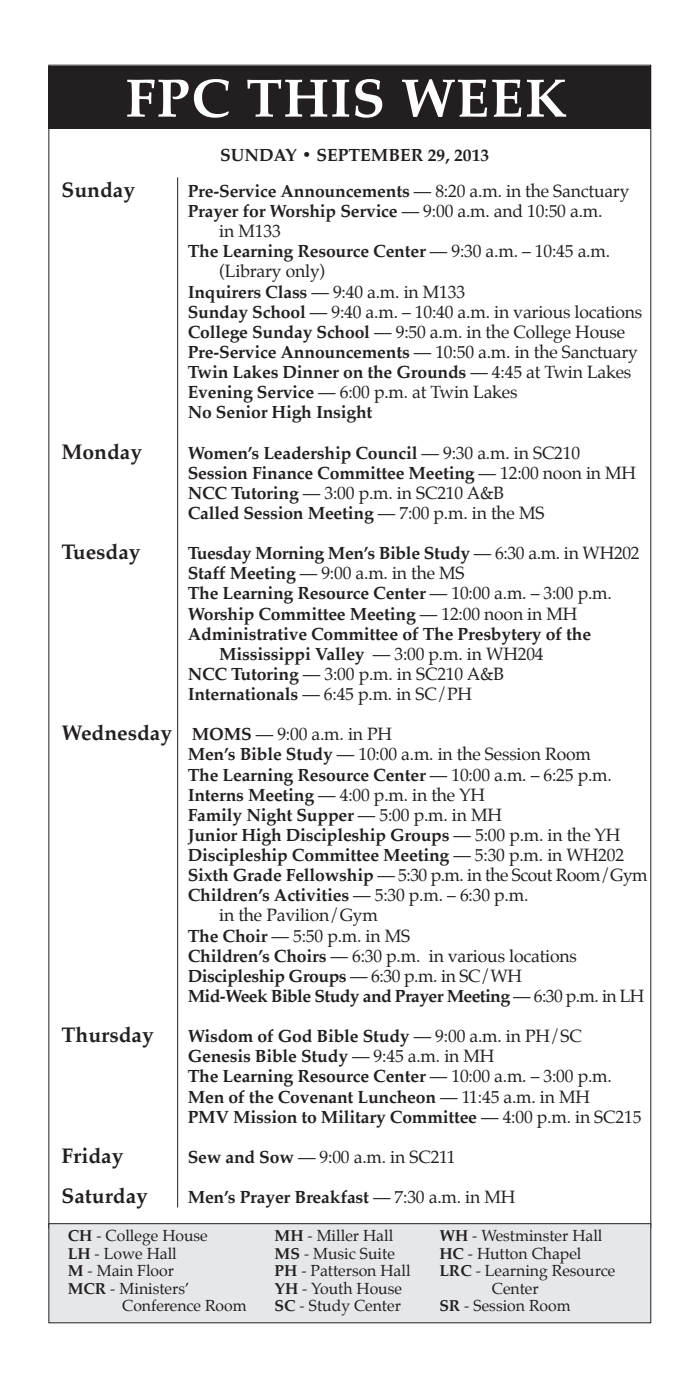
<style>
.page{position:relative;width:690px;height:1386px;background:#fff}
.page>*{position:absolute;margin:0;border:0;box-sizing:border-box;transform-origin:0 0}
.t1{font:700 54.25px "Palatino";letter-spacing:.02em;color:#fff}
.t2{font:700 21px "Palatino";color:#231f20}
.t3{font:700 17.5px/20.1px "Palatino";letter-spacing:-.01em;color:#231f20}
.t4{font:17.5px "Palatino";letter-spacing:-.01em;color:#231f20}
.t5{font:17.5px "Palatino";letter-spacing:-.03em;color:#231f20}
.t6{font:700 17.5px "Palatino";letter-spacing:-.035em;color:#231f20}
.t7{font:15.75px "Palatino";color:#231f20}
.s1{font-weight:400}
.s2{font-weight:700}
.s3{font-weight:700;font-size:21px}
</style>
<div class="page">
<div style="left:48px;top:66px;width:602px;height:62px;background:#231f20"></div>
<hr style="left:177px;top:177px;width:1px;height:1031px;background:#231f20">
<div style="left:49px;top:1224px;width:601px;height:99px;background:#e6e7e9"></div>
<div style="left:48px;top:1223px;width:602px;height:100px;border:1px solid #231f20"></div>
<h1 class="t1" style="left:125px;top:65px;width:442px">FPC THIS WEEK</h1>
<p class="t3" style="left:220px;top:147px;width:270px">SUNDAY • SEPTEMBER 29, 2013</p>
<p class="t2" style="left:61px;top:177px;width:75px">Sunday</p>
<p class="t3" style="left:187px;top:182px;width:443px">Pre-Service Announcements <span class="s1">— 8:20 a.m. in the Sanctuary</span></p>
<p class="t3" style="left:187px;top:203px;width:416px">Prayer for Worship Service <span class="s1">— 9:00 a.m. and 10:50 a.m.</span></p>
<p class="t4" style="left:219px;top:220px;width:63px">in M133</p>
<p class="t3" style="left:187px;top:243px;width:423px">The Learning Resource Center <span class="s1">— 9:30 a.m. – 10:45 a.m.</span></p>
<p class="t4" style="left:219px;top:260px;width:108px">(Library only)</p>
<p class="t4" style="left:187px;top:280px;width:279px"><span class="s2">Inquirers Class</span> — 9:40 a.m. in M133</p>
<p class="t4" style="left:187px;top:300px;width:456px"><span class="s2">Sunday School</span> — 9:40 a.m. – 10:40 a.m. in various locations</p>
<p class="t4" style="left:187px;top:320px;width:438px"><span class="s2">College Sunday School</span> — 9:50 a.m. in the College House</p>
<p class="t3" style="left:187px;top:343px;width:451px">Pre-Service Announcements <span class="s1">— 10:50 a.m. in the Sanctuary</span></p>
<p class="t3" style="left:187px;top:364px;width:445px">Twin Lakes Dinner on the Grounds <span class="s1">— 4:45 at Twin Lakes</span></p>
<p class="t4" style="left:187px;top:381px;width:331px"><span class="s2">Evening Service</span> — 6:00 p.m. at Twin Lakes</p>
<p class="t3" style="left:187px;top:404px;width:186px">No Senior High Insight</p>
<p class="t2" style="left:61px;top:438px;width:82px">Monday</p>
<p class="t3" style="left:187px;top:444px;width:449px">Women’s Leadership Council <span class="s1">— 9:30 a.m. in SC210<br></span>Session Finance Committee Meeting <span class="s1">— 12:00 noon in MH </span>NCC Tutoring <span class="s1">— 3:00 p.m. in SC210 A&amp;B<br></span>Called Session Meeting <span class="s1">— 7:00 p.m. in the MS</span></p>
<p class="t2" style="left:61px;top:539px;width:80px">Tuesday</p>
<p class="t3" style="left:187px;top:545px;width:453px">Tuesday Morning Men’s Bible Study <span class="s1">— 6:30 a.m. in WH202</span></p>
<p class="t4" style="left:187px;top:562px;width:278px"><span class="s2">Staff Meeting</span> — 9:00 a.m. in the MS</p>
<p class="t3" style="left:187px;top:585px;width:425px">The Learning Resource Center <span class="s1">— 10:00 a.m. – 3:00 p.m.</span></p>
<p class="t3" style="left:187px;top:605px;width:391px">Worship Committee Meeting <span class="s1">— 12:00 noon in MH</span></p>
<p class="t3" style="left:187px;top:625px;width:404px">Administrative Committee of The Presbytery of the</p>
<p class="t3" style="left:219px;top:645px;width:326px">Mississippi Valley <span class="s1">— 3:00 p.m. in WH204</span></p>
<p class="t4" style="left:187px;top:662px;width:318px"><span class="s2">NCC Tutoring</span> — 3:00 p.m. in SC210 A&amp;B</p>
<p class="t4" style="left:187px;top:683px;width:286px"><span class="s2">Internationals</span> — 6:45 p.m. in SC/PH</p>
<p class="t4" style="left:61px;top:723px;width:332px"><span class="s3">Wednesday</span> <span class="s2">MOMS</span> — 9:00 a.m. in PH</p>
<p class="t4" style="left:187px;top:743px;width:404px"><span class="s2">Men’s Bible Study</span> — 10:00 a.m. in the Session Room</p>
<p class="t3" style="left:187px;top:766px;width:425px">The Learning Resource Center <span class="s1">— 10:00 a.m. – 6:25 p.m.</span></p>
<p class="t4" style="left:187px;top:783px;width:299px"><span class="s2">Interns Meeting</span> — 4:00 p.m. in the YH</p>
<p class="t3" style="left:187px;top:806px;width:315px">Family Night Supper <span class="s1">— 5:00 p.m. in MH</span></p>
<p class="t3" style="left:187px;top:826px;width:434px">Junior High Discipleship Groups <span class="s1">— 5:00 p.m. in the YH</span></p>
<p class="t3" style="left:187px;top:847px;width:437px">Discipleship Committee Meeting <span class="s1">— 5:30 p.m. in WH202</span></p>
<p class="t5" style="left:187px;top:864px;width:461px"><span class="s2">Sixth Grade Fellowship</span> — 5:30 p.m. in the Scout Room/Gym</p>
<p class="t3" style="left:187px;top:887px;width:342px">Children’s Activities <span class="s1">— 5:30 p.m. – 6:30 p.m.</span></p>
<p class="t4" style="left:219px;top:904px;width:160px">in the Pavilion/Gym</p>
<p class="t4" style="left:187px;top:924px;width:224px"><span class="s2">The Choir</span> — 5:50 p.m. in MS</p>
<p class="t4" style="left:187px;top:944px;width:390px"><span class="s2">Children’s Choirs</span> — 6:30 p.m. in various locations</p>
<p class="t3" style="left:187px;top:967px;width:335px">Discipleship Groups <span class="s1">— 6:30 p.m. in SC/WH</span></p>
<p class="t6" style="left:187px;top:985px;width:458px">Mid-Week Bible Study and Prayer Meeting <span class="s1">— 6:30 p.m. in LH</span></p>
<p class="t2" style="left:61px;top:1022px;width:94px">Thursday</p>
<p class="t3" style="left:187px;top:1028px;width:455px">Wisdom of God Bible Study <span class="s1">— 9:00 a.m. in PH/SC </span>Genesis Bible Study <span class="s1">— 9:45 a.m. in MH<br></span>The Learning Resource Center <span class="s1">— 10:00 a.m. – 3:00 p.m.<br></span>Men of the Covenant Luncheon <span class="s1">— 11:45 a.m. in MH<br></span>PMV Mission to Military Committee <span class="s1">— 4:00 p.m. in SC215</span></p>
<p class="t2" style="left:61px;top:1143px;width:63px">Friday</p>
<p class="t4" style="left:187px;top:1145px;width:269px"><span class="s2">Sew and Sow</span> — 9:00 a.m. in SC211</p>
<p class="t2" style="left:61px;top:1183px;width:88px">Saturday</p>
<p class="t3" style="left:187px;top:1189px;width:329px">Men’s Prayer Breakfast <span class="s1">— 7:30 a.m. in MH</span></p>
<p class="t7" style="left:68px;top:1226px;width:141px"><span class="s2">CH</span> - College House</p>
<p class="t7" style="left:274px;top:1226px;width:120px"><span class="s2">MH</span> - Miller Hall</p>
<p class="t7" style="left:439px;top:1226px;width:164px"><span class="s2">WH</span> - Westminster Hall</p>
<p class="t7" style="left:68px;top:1243px;width:110px"><span class="s2">LH</span> - Lowe Hall</p>
<p class="t7" style="left:274px;top:1243px;width:122px"><span class="s2">MS</span> - Music Suite</p>
<p class="t7" style="left:439px;top:1243px;width:143px"><span class="s2">HC</span> - Hutton Chapel</p>
<p class="t7" style="left:68px;top:1261px;width:108px"><span class="s2">M</span> - Main Floor</p>
<p class="t7" style="left:274px;top:1261px;width:137px"><span class="s2">PH</span> - Patterson Hall</p>
<p class="t7" style="left:439px;top:1261px;width:177px"><span class="s2">LRC</span> - Learning Resource</p>
<p class="t7" style="left:68px;top:1278px;width:123px"><span class="s2">MCR</span> - Ministers’</p>
<p class="t7" style="left:274px;top:1278px;width:129px"><span class="s2">YH</span> - Youth House</p>
<p class="t7" style="left:491px;top:1278px;width:48px">Center</p>
<p class="t7" style="left:122px;top:1296px;width:126px">Conference Room</p>
<p class="t7" style="left:274px;top:1296px;width:128px"><span class="s2">SC</span> - Study Center</p>
<p class="t7" style="left:439px;top:1296px;width:133px"><span class="s2">SR</span> - Session Room</p>
</div>
